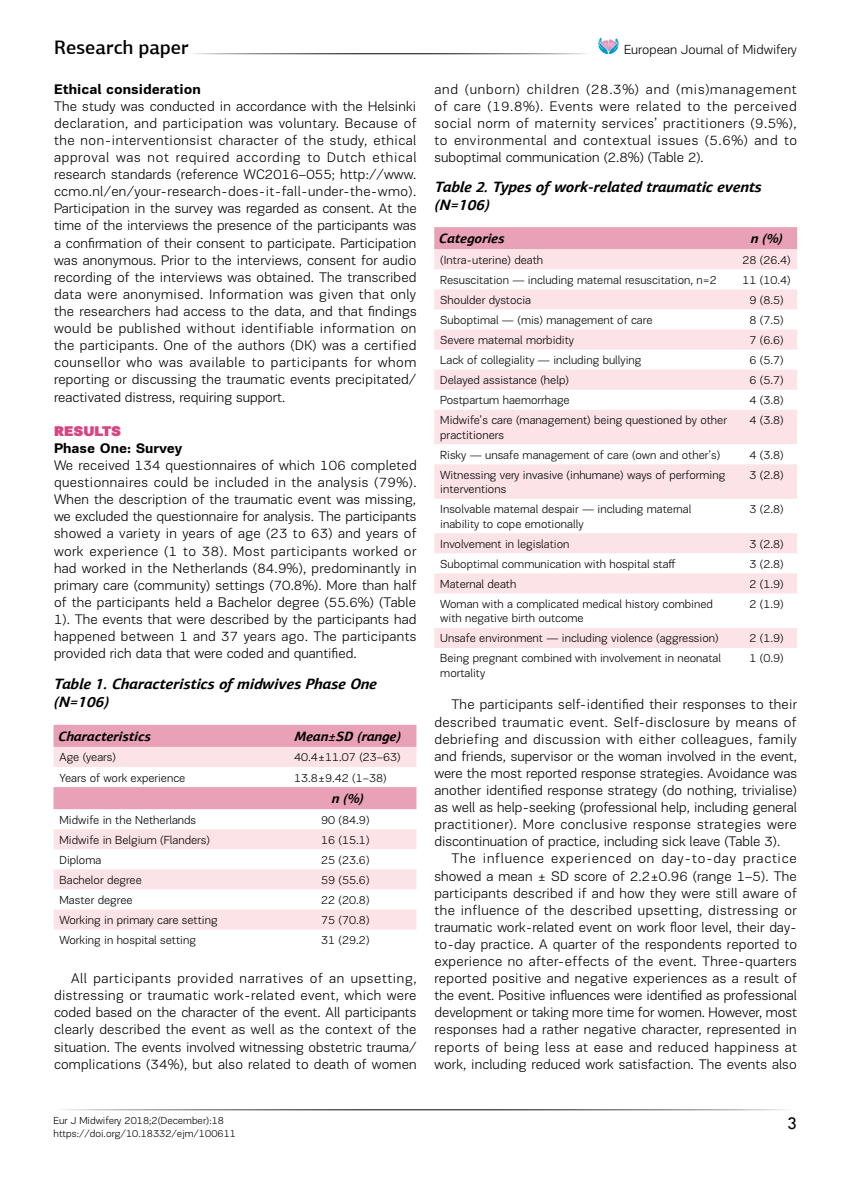
<style>
.page{position:relative;width:851px;height:1191px;background:#fff}
.page>*{position:absolute;margin:0;border:0;box-sizing:border-box;transform-origin:0 0}
.t1{font:500 19.5px "PF Agora Sans Pro";color:#000}
.t2{font:18px "Tw Cen";color:#000}
.t3{font:italic 700 15px/18px "PF Agora Sans Pro";letter-spacing:-.045em;color:#000}
.t4{font:300 14.25px/17.1px "PF Encore Sans Pro";color:#000;text-align:justify}
.t5{font:700 14.25px "PF Encore Sans Pro";color:#000}
.t6{font:900 14.25px "PF Encore Sans Pro";color:#d84482}
.t7{font:italic 700 13.5px "PF Agora Sans Pro";color:#000}
.t8{font:300 13.5px "PF Encore Sans Pro";color:#000}
.t9{font:300 12px/14.4px "PF Encore Sans Pro";color:#000}
.t10{font:300 10.5px "PF Encore Sans Pro";color:#000}
</style>
<div class="page">
<svg style="left:598px;top:37px;width:20px;height:17px"></svg>
<div style="left:54px;top:725px;width:362px;height:22px;background:#e9a1b7"></div>
<svg style="left:54px;top:747px;width:362px;height:182px"></svg>
<div style="left:54px;top:787px;width:362px;height:22px;background:#e9a1b7"></div>
<div style="left:434px;top:227px;width:363px;height:22px;background:#e9a1b7"></div>
<svg style="left:434px;top:249px;width:363px;height:399px;fill:#fce3e8"></svg>
<h1 class="t1" style="left:54px;top:35px;width:136px">Research paper</h1>
<p class="t5" style="left:54px;top:80px;width:148px">Ethical consideration</p>
<p class="t4" style="left:54px;top:97px;width:364px">The study was conducted in accordance with the Helsinki declaration, and participation was voluntary. Because of the non-interventionsist character of the study, ethical approval was not required according to Dutch ethical research standards (reference WC2016–055; http://www. ccmo.nl/en/your-research-does-it-fall-under-the-wmo).<br>Participation in the survey was regarded as consent. At the time of the interviews the presence of the participants was a confirmation of their consent to participate. Participation was anonymous. Prior to the interviews, consent for audio recording of the interviews was obtained. The transcribed data were anonymised. Information was given that only the researchers had access to the data, and that findings would be published without identifiable information on the participants. One of the authors (DK) was a certified counsellor who was available to participants for whom reporting or discussing the traumatic events precipitated/ reactivated distress, requiring support.</p>
<p class="t6" style="left:54px;top:421px;width:69px">RESULTS</p>
<p class="t5" style="left:54px;top:439px;width:130px">Phase One: Survey</p>
<p class="t4" style="left:54px;top:457px;width:364px">We received 134 questionnaires of which 106 completed questionnaires could be included in the analysis (79%).<br>When the description of the traumatic event was missing, we excluded the questionnaire for analysis. The participants showed a variety in years of age (23 to 63) and years of work experience (1 to 38). Most participants worked or had worked in the Netherlands (84.9%), predominantly in primary care (community) settings (70.8%). More than half of the participants held a Bachelor degree (55.6%) (Table 1). The events that were described by the participants had happened between 1 and 37 years ago. The participants provided rich data that were coded and quantified.</p>
<p class="t3" style="left:54px;top:675px;width:327px">Table 1. Characteristics of midwives Phase One (N=106)</p>
<p class="t7" style="left:58px;top:727px;width:96px">Characteristics</p>
<p class="t7" style="left:294px;top:727px;width:110px">Mean±SD (range)</p>
<p class="t9" style="left:60px;top:750px;width:58px">Age (years)</p>
<p class="t9" style="left:294px;top:750px;width:108px">40.4±11.07 (23–63)</p>
<p class="t9" style="left:60px;top:770px;width:127px">Years of work experience</p>
<p class="t9" style="left:294px;top:770px;width:94px">13.8±9.42 (1–38)</p>
<p class="t7" style="left:331px;top:790px;width:36px">n (%)</p>
<p class="t9" style="left:60px;top:812px;width:138px">Midwife in the Netherlands</p>
<p class="t9" style="left:321px;top:812px;width:50px">90 (84.9)</p>
<p class="t9" style="left:60px;top:832px;width:152px">Midwife in Belgium (Flanders)</p>
<p class="t9" style="left:321px;top:832px;width:50px">16 (15.1)</p>
<p class="t9" style="left:60px;top:852px;width:43px">Diploma</p>
<p class="t9" style="left:321px;top:852px;width:50px">25 (23.6)</p>
<p class="t9" style="left:60px;top:872px;width:84px">Bachelor degree</p>
<p class="t9" style="left:321px;top:872px;width:50px">59 (55.6)</p>
<p class="t9" style="left:60px;top:892px;width:74px">Master degree</p>
<p class="t9" style="left:321px;top:892px;width:50px">22 (20.8)</p>
<p class="t9" style="left:60px;top:913px;width:159px">Working in primary care setting</p>
<p class="t9" style="left:321px;top:913px;width:50px">75 (70.8)</p>
<p class="t9" style="left:60px;top:933px;width:138px">Working in hospital setting</p>
<p class="t9" style="left:321px;top:933px;width:50px">31 (29.2)</p>
<p class="t4" style="left:54px;top:970px;width:364px;text-indent:17px">All participants provided narratives of an upsetting, distressing or traumatic work-related event, which were coded based on the character of the event. All participants clearly described the event as well as the context of the situation. The events involved witnessing obstetric trauma/ complications (34%), but also related to death of women</p>
<p class="t8" style="left:624px;top:42px;width:174px">European Journal of Midwifery</p>
<p class="t4" style="left:434px;top:80px;width:364px">and (unborn) children (28.3%) and (mis)management of care (19.8%). Events were related to the perceived social norm of maternity services’ practitioners (9.5%), to environmental and contextual issues (5.6%) and to suboptimal communication (2.8%) (Table 2).</p>
<p class="t3" style="left:434px;top:177px;width:331px">Table 2. Types of work-related traumatic events (N=106)</p>
<p class="t7" style="left:438px;top:230px;width:70px">Categories</p>
<p class="t7" style="left:750px;top:230px;width:36px">n (%)</p>
<p class="t9" style="left:440px;top:253px;width:104px">(Intra-uterine) death</p>
<p class="t9" style="left:742px;top:253px;width:50px">28 (26.4)</p>
<p class="t9" style="left:440px;top:273px;width:278px">Resuscitation — including maternal resuscitation, n=2</p>
<p class="t9" style="left:742px;top:273px;width:50px">11 (10.4)</p>
<p class="t9" style="left:440px;top:293px;width:92px">Shoulder dystocia</p>
<p class="t9" style="left:749px;top:293px;width:36px">9 (8.5)</p>
<p class="t9" style="left:440px;top:313px;width:214px">Suboptimal — (mis) management of care</p>
<p class="t9" style="left:749px;top:313px;width:36px">8 (7.5)</p>
<p class="t9" style="left:440px;top:333px;width:135px">Severe maternal morbidity</p>
<p class="t9" style="left:749px;top:333px;width:36px">7 (6.6)</p>
<p class="t9" style="left:440px;top:353px;width:203px">Lack of collegiality — including bullying</p>
<p class="t9" style="left:749px;top:353px;width:36px">6 (5.7)</p>
<p class="t9" style="left:440px;top:373px;width:130px">Delayed assistance (help)</p>
<p class="t9" style="left:749px;top:373px;width:36px">6 (5.7)</p>
<p class="t9" style="left:440px;top:393px;width:131px">Postpartum haemorrhage</p>
<p class="t9" style="left:749px;top:393px;width:36px">4 (3.8)</p>
<p class="t9" style="left:440px;top:413px;width:288px">Midwife’s care (management) being questioned by other practitioners</p>
<p class="t9" style="left:749px;top:413px;width:36px">4 (3.8)</p>
<p class="t9" style="left:440px;top:447px;width:281px">Risky — unsafe management of care (own and other’s)</p>
<p class="t9" style="left:749px;top:447px;width:36px">4 (3.8)</p>
<p class="t9" style="left:440px;top:467px;width:286px">Witnessing very invasive (inhumane) ways of performing interventions</p>
<p class="t9" style="left:749px;top:467px;width:36px">3 (2.8)</p>
<p class="t9" style="left:440px;top:502px;width:253px">Insolvable maternal despair — including maternal inability to cope emotionally</p>
<p class="t9" style="left:749px;top:502px;width:36px">3 (2.8)</p>
<p class="t9" style="left:440px;top:536px;width:131px">Involvement in legislation</p>
<p class="t9" style="left:749px;top:536px;width:36px">3 (2.8)</p>
<p class="t9" style="left:440px;top:556px;width:237px">Suboptimal communication with hospital staff</p>
<p class="t9" style="left:749px;top:556px;width:36px">3 (2.8)</p>
<p class="t9" style="left:440px;top:576px;width:78px">Maternal death</p>
<p class="t9" style="left:749px;top:576px;width:36px">2 (1.9)</p>
<p class="t9" style="left:440px;top:597px;width:274px">Woman with a complicated medical history combined with negative birth outcome</p>
<p class="t9" style="left:749px;top:597px;width:36px">2 (1.9)</p>
<p class="t9" style="left:440px;top:631px;width:280px">Unsafe environment — including violence (aggression)</p>
<p class="t9" style="left:749px;top:631px;width:36px">2 (1.9)</p>
<p class="t9" style="left:440px;top:651px;width:282px">Being pregnant combined with involvement in neonatal mortality</p>
<p class="t9" style="left:749px;top:651px;width:36px">1 (0.9)</p>
<p class="t4" style="left:434px;top:696px;width:364px;text-indent:17px">The participants self-identified their responses to their described traumatic event. Self-disclosure by means of debriefing and discussion with either colleagues, family and friends, supervisor or the woman involved in the event, were the most reported response strategies. Avoidance was another identified response strategy (do nothing, trivialise) as well as help-seeking (professional help, including general practitioner). More conclusive response strategies were discontinuation of practice, including sick leave (Table 3).</p>
<p class="t4" style="left:434px;top:850px;width:364px;text-indent:17px">The influence experienced on day-to-day practice showed a mean ± SD score of 2.2±0.96 (range 1–5). The participants described if and how they were still aware of the influence of the described upsetting, distressing or traumatic work-related event on work floor level, their day&shy;to-day practice. A quarter of the respondents reported to experience no after-effects of the event. Three-quarters reported positive and negative experiences as a result of the event. Positive influences were identified as professional development or taking more time for women. However, most responses had a rather negative character, represented in reports of being less at ease and reduced happiness at work, including reduced work satisfaction. The events also</p>
<p class="t10" style="left:53px;top:1114px;width:172px">Eur J Midwifery 2018;2(December):18</p>
<p class="t2" style="left:786px;top:1112px;width:11px">3</p>
<p class="t10" style="left:53px;top:1127px;width:184px">https://doi.org/10.18332/ejm/100611</p>
</div>
